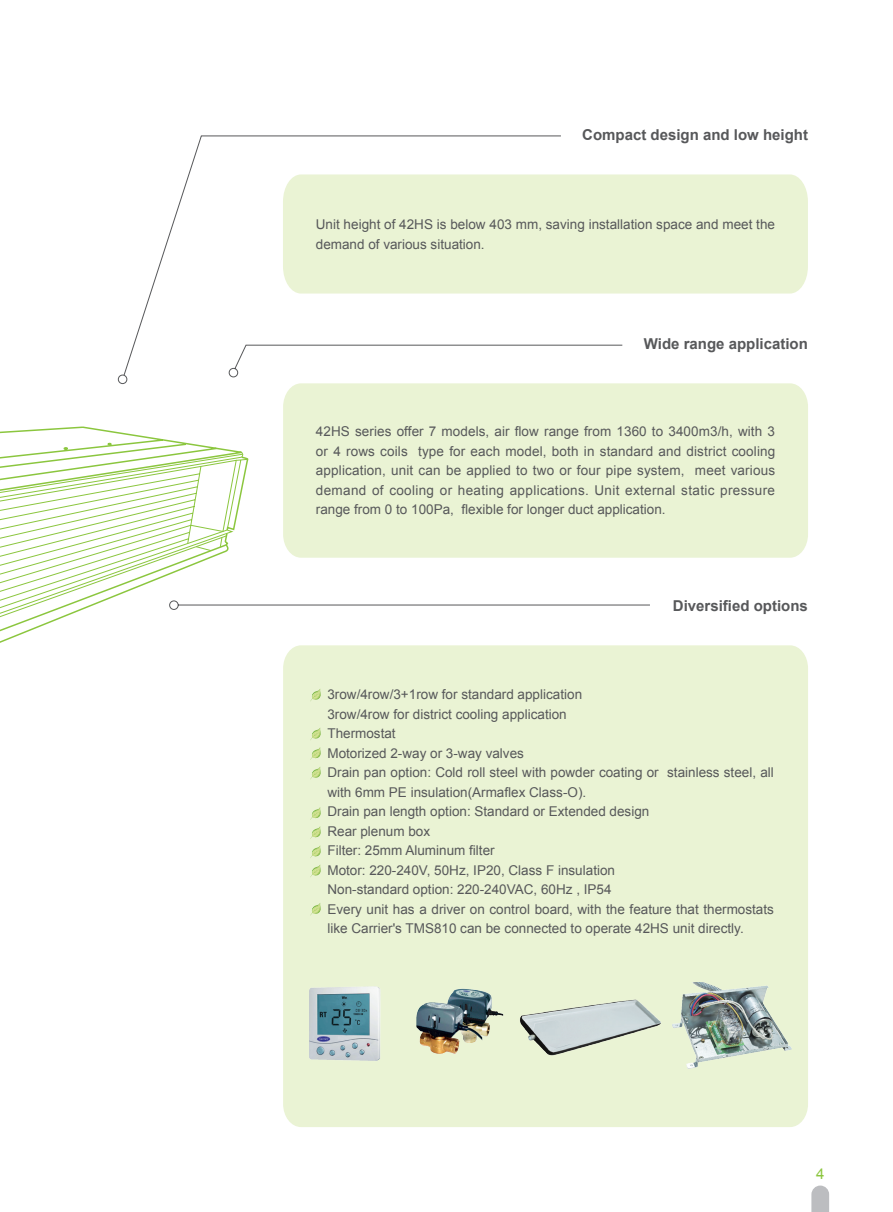
<style>
.page{position:relative;width:893px;height:1212px;background:#fff}
.page>*{position:absolute;margin:0;border:0;box-sizing:border-box;transform-origin:0 0}
.t1{font:700 15px "Arial";color:#57585a}
.t2{font:15px "Arial";color:#8bc63e}
.t3{font:13.5px/19.5px "Arial";color:#57585a}
</style>
<div class="page">
<svg style="left:811px;top:1185px;width:18px;height:27px"></svg>
<div style="left:562px;top:174px;width:246px;height:120px;background:#eaf3d4"></div>
<div style="left:283px;top:383px;width:525px;height:175px;background:#eaf3d4"></div>
<svg style="left:118px;top:135px;width:444px;height:249px"></svg>
<svg style="left:228px;top:344px;width:395px;height:34px"></svg>
<div style="left:283px;top:645px;width:525px;height:482px;background:#eaf3d4"></div>
<img style="left:295px;top:936px;width:151px;height:132px">
<img style="left:398px;top:959px;width:151px;height:119px">
<svg style="left:0;top:426px;width:651px;height:275px"></svg>
<svg style="left:310px;top:727px;width:12px;height:13px"></svg>
<svg style="left:310px;top:747px;width:12px;height:13px"></svg>
<svg style="left:310px;top:766px;width:12px;height:13px"></svg>
<svg style="left:310px;top:807px;width:12px;height:13px"></svg>
<svg style="left:310px;top:826px;width:12px;height:13px"></svg>
<svg style="left:310px;top:845px;width:12px;height:13px"></svg>
<svg style="left:310px;top:864px;width:12px;height:13px"></svg>
<svg style="left:310px;top:902px;width:12px;height:13px"></svg>
<img style="left:517px;top:995px;width:145px;height:69px">
<img style="left:673px;top:983px;width:122px;height:85px">
<p class="t1" style="left:582px;top:125px;width:227px">Compact design and low height</p>
<p class="t3" style="left:316px;top:215px;width:461px">Unit height of 42HS is below 403 mm, saving installation space and meet the demand of various situation.</p>
<p class="t1" style="left:644px;top:334px;width:166px">Wide range application</p>
<p class="t3" style="left:316px;top:422px;width:461px;text-align:justify">42HS series offer 7 models, air flow range from 1360 to 3400m3/h, with 3 or 4 rows coils type for each model, both in standard and district cooling application, unit can be applied to two or four pipe system, meet various demand of cooling or heating applications. Unit external static pressure range from 0 to 100Pa, flexible for longer duct application.</p>
<p class="t1" style="left:673px;top:596px;width:137px">Diversified options</p>
<p class="t3" style="left:327px;top:685px;width:448px">3row/4row/3+1row for standard application<br>3row/4row for district cooling application<br>Thermostat<br>Motorized 2-way or 3-way valves<br>Drain pan option: Cold roll steel with powder coating or stainless steel, all with 6mm PE insulation(Armaflex Class-O).<br>Drain pan length option: Standard or Extended design<br>Rear plenum box<br>Filter: 25mm Aluminum filter<br>Motor: 220-240V, 50Hz, IP20, Class F insulation<br>Non-standard option: 220-240VAC, 60Hz , IP54<br>Every unit has a driver on control board, with the feature that thermostats like Carrier's TMS810 can be connected to operate 42HS unit directly.</p>
<p class="t2" style="left:816px;top:1163px;width:10px">4</p>
</div>
